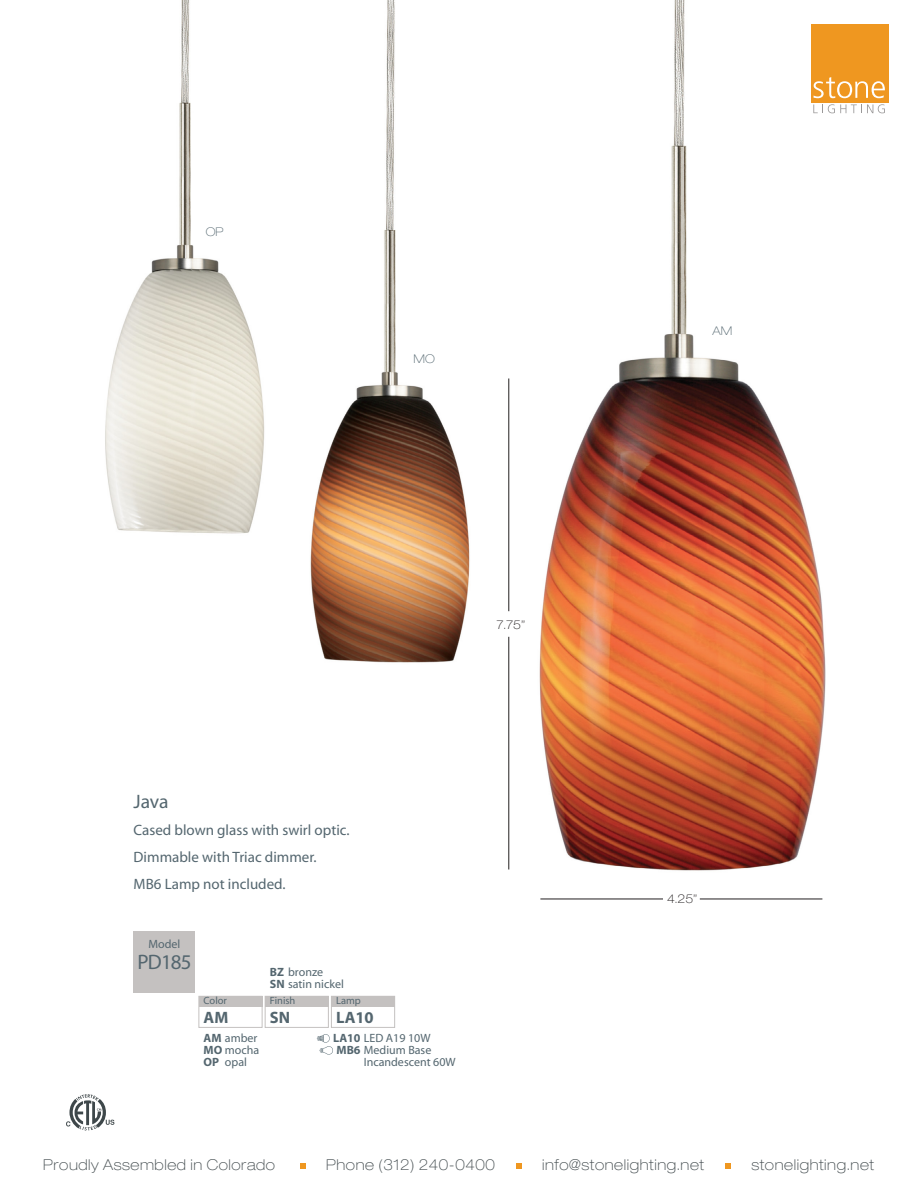
<style>
.page{position:relative;width:918px;height:1188px;background:#fff}
.page>*{position:absolute;margin:0;border:0;box-sizing:border-box;transform-origin:0 0}
.t1{font:21px "Myriad";letter-spacing:-.04em;color:#54666f}
.t2{font:19.5px "Myriad";color:#54666f}
.t3{font:700 16.5px "Myriad";color:#54666f}
.t4{font:100 expanded 15px "Helvetica Neue LT Std";letter-spacing:.04em;color:#3f484b}
.t5{font:15px/27px "Myriad";color:#54666f}
.t6{font:12px/12px "Myriad";color:#54666f}
.t7{font:100 expanded 12px "Helvetica Neue LT Std";color:#231f20}
.t8{font:100 expanded 12px "Helvetica Neue LT Std";color:#54666f}
.t9{font:10.5px "Myriad";color:#54666f}
.s1{font-weight:700}
</style>
<div class="page">
<img style="left:105px;top:0;width:737px;height:871px">
<hr style="left:509px;top:637px;width:1px;height:233px;background:#231f20">
<hr style="left:509px;top:379px;width:1px;height:232px;background:#231f20">
<hr style="left:700px;top:899px;width:122px;height:1px;background:#231f20">
<hr style="left:540px;top:899px;width:123px;height:1px;background:#231f20">
<div style="left:331px;top:996px;width:64px;height:32px;border:1px solid #c4c1c0"></div>
<div style="left:331px;top:996px;width:64px;height:11px;background:#c4c1c0"></div>
<div style="left:199px;top:996px;width:63px;height:32px;border:1px solid #c4c1c0"></div>
<div style="left:199px;top:996px;width:63px;height:11px;background:#c4c1c0"></div>
<div style="left:265px;top:996px;width:64px;height:32px;border:1px solid #c4c1c0"></div>
<div style="left:265px;top:996px;width:63px;height:11px;background:#c4c1c0"></div>
<div style="left:134px;top:931px;width:61px;height:61px;background:#c4c1c0"></div>
<svg style="left:317px;top:1034px;width:16px;height:21px"></svg>
<svg style="left:813px;top:104px;width:72px;height:9px"></svg>
<div style="left:811px;top:24px;width:78px;height:78px;background:#ef9720"></div>
<svg style="left:813px;top:77px;width:72px;height:21px"></svg>
<svg style="left:300px;top:1163px;width:6px;height:5px"></svg>
<svg style="left:516px;top:1163px;width:5px;height:5px"></svg>
<svg style="left:725px;top:1163px;width:6px;height:5px"></svg>
<svg style="left:66px;top:1094px;width:48px;height:37px"></svg>
<p class="t8" style="left:206px;top:225px;width:19px">OP</p>
<p class="t8" style="left:414px;top:352px;width:23px">MO</p>
<p class="t7" style="left:496px;top:618px;width:30px">7.75”</p>
<h2 class="t2" style="left:134px;top:792px;width:36px">Java</h2>
<p class="t5" style="left:134px;top:817px;width:217px">Cased blown glass with swirl optic.<br>Dimmable with Triac dimmer.<br>MB6 Lamp not included.</p>
<p class="t6" style="left:148px;top:939px;width:33px">Model</p>
<h1 class="t1" style="left:138px;top:952px;width:56px">PD185</h1>
<p class="t9" style="left:204px;top:996px;width:25px">Color</p>
<h3 class="t3" style="left:204px;top:1009px;width:26px">AM</h3>
<p class="t6" style="left:204px;top:1033px;width:57px"><span class="s1">AM</span> amber<br><span class="s1">MO</span> mocha<br><span class="s1">OP</span></p>
<p class="t6" style="left:225px;top:1057px;width:24px">opal</p>
<p class="t6" style="left:270px;top:966px;width:76px"><span class="s1">BZ</span> bronze<br><span class="s1">SN</span> satin nickel</p>
<p class="t9" style="left:270px;top:996px;width:27px">Finish</p>
<h3 class="t3" style="left:270px;top:1009px;width:22px">SN</h3>
<p class="t9" style="left:336px;top:996px;width:26px">Lamp</p>
<h3 class="t3" style="left:336px;top:1009px;width:39px">LA10</h3>
<p class="t6" style="left:333px;top:1033px;width:99px"><span class="s1">LA10</span> LED A19 10W</p>
<p class="t6" style="left:337px;top:1045px;width:96px"><span class="s1">MB6</span> Medium Base</p>
<p class="t6" style="left:364px;top:1057px;width:93px">Incandescent 60W</p>
<p class="t8" style="left:713px;top:324px;width:21px">AM</p>
<p class="t7" style="left:667px;top:892px;width:32px">4.25”</p>
<p class="t4" style="left:43px;top:1155px;width:233px">Proudly Assembled in Colorado</p>
<p class="t4" style="left:326px;top:1155px;width:170px">Phone (312) 240-0400</p>
<p class="t4" style="left:542px;top:1155px;width:164px">info@stonelighting.net</p>
<p class="t4" style="left:751px;top:1155px;width:124px">stonelighting.net</p>
</div>
